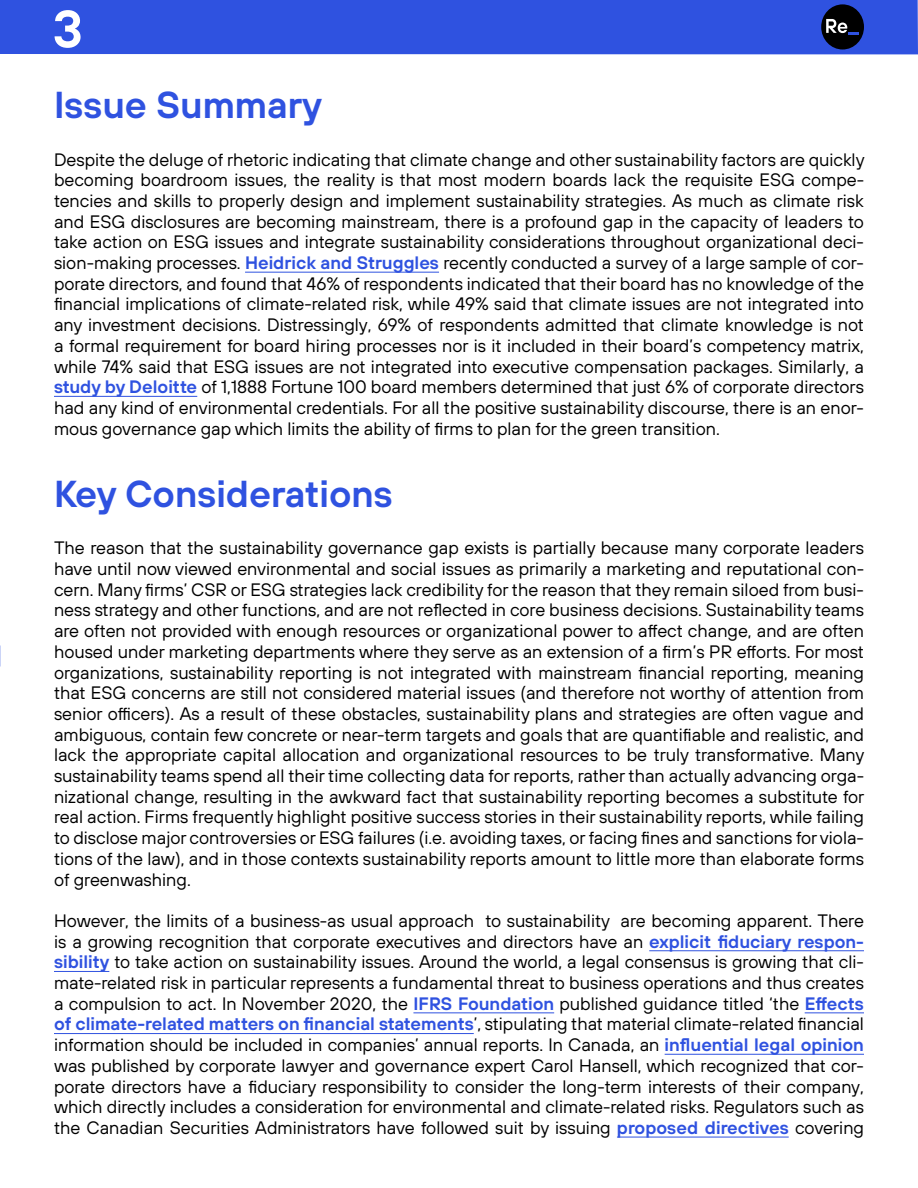
<style>
.page{position:relative;width:918px;height:1188px;background:#fff}
.page>*{position:absolute;margin:0;border:0;box-sizing:border-box;transform-origin:0 0}
.t1{font:600 52.5px "TT Hoves";color:#fff}
.t2{font:600 37.5px "TT Hoves";color:#2f52e0}
.t3{font:18px/20.7px "TT Hoves";color:#000;text-align:justify}
.s1{font-weight:600;color:#2f52e0}
</style>
<div class="page">
<div style="left:0;top:0;width:918px;height:54px;background:#2f52e0"></div>
<hr style="left:245px;top:272px;width:194px;height:1px;background:#2f52e0">
<hr style="left:54px;top:396px;width:143px;height:1px;background:#2f52e0">
<hr style="left:649px;top:950px;width:215px;height:1px;background:#2f52e0">
<hr style="left:54px;top:971px;width:55px;height:1px;background:#2f52e0">
<hr style="left:413px;top:1012px;width:141px;height:1px;background:#2f52e0">
<hr style="left:805px;top:1012px;width:59px;height:1px;background:#2f52e0">
<hr style="left:54px;top:1033px;width:420px;height:1px;background:#2f52e0">
<hr style="left:665px;top:1054px;width:199px;height:1px;background:#2f52e0">
<hr style="left:617px;top:1137px;width:172px;height:1px;background:#2f52e0">
<div style="left:821px;top:4px;width:43px;height:46px;background:#000;border-radius:50%"></div>
<svg style="left:826px;top:19px;width:33px;height:16px"></svg>
<h1 class="t1" style="left:53px;top:-6px;width:32px">3</h1>
<h2 class="t2" style="left:54px;top:80px;width:270px">Issue Summary</h2>
<p class="t3" style="left:54px;top:149px;width:812px">Despite the deluge of rhetoric indicating that climate change and other sustainability factors are quickly becoming boardroom issues, the reality is that most modern boards lack the requisite ESG compe&shy;tencies and skills to properly design and implement sustainability strategies. As much as climate risk and ESG disclosures are becoming mainstream, there is a profound gap in the capacity of leaders to take action on ESG issues and integrate sustainability considerations throughout organizational deci&shy;sion-making processes. <span class="s1">Heidrick and Struggles</span> recently conducted a survey of a large sample of cor&shy;porate directors, and found that 46% of respondents indicated that their board has no knowledge of the financial implications of climate-related risk, while 49% said that climate issues are not integrated into any investment decisions. Distressingly, 69% of respondents admitted that climate knowledge is not a formal requirement for board hiring processes nor is it included in their board’s competency matrix, while 74% said that ESG issues are not integrated into executive compensation packages. Similarly, a <span class="s1">study by Deloitte</span> of 1,1888 Fortune 100 board members determined that just 6% of corporate directors had any kind of environmental credentials. For all the positive sustainability discourse, there is an enor&shy;mous governance gap which limits the ability of firms to plan for the green transition.</p>
<h2 class="t2" style="left:54px;top:469px;width:340px">Key Considerations</h2>
<p class="t3" style="left:54px;top:537px;width:812px">The reason that the sustainability governance gap exists is partially because many corporate leaders have until now viewed environmental and social issues as primarily a marketing and reputational con&shy;cern. Many firms’ CSR or ESG strategies lack credibility for the reason that they remain siloed from busi&shy;ness strategy and other functions, and are not reflected in core business decisions. Sustainability teams are often not provided with enough resources or organizational power to affect change, and are often housed under marketing departments where they serve as an extension of a firm’s PR efforts. For most organizations, sustainability reporting is not integrated with mainstream financial reporting, meaning that ESG concerns are still not considered material issues (and therefore not worthy of attention from senior officers). As a result of these obstacles, sustainability plans and strategies are often vague and ambiguous, contain few concrete or near-term targets and goals that are quantifiable and realistic, and lack the appropriate capital allocation and organizational resources to be truly transformative. Many sustainability teams spend all their time collecting data for reports, rather than actually advancing orga&shy;nizational change, resulting in the awkward fact that sustainability reporting becomes a substitute for real action. Firms frequently highlight positive success stories in their sustainability reports, while failing to disclose major controversies or ESG failures (i.e. avoiding taxes, or facing fines and sanctions for viola&shy;tions of the law), and in those contexts sustainability reports amount to little more than elaborate forms of greenwashing.</p>
<p class="t3" style="left:54px;top:910px;width:812px">However, the limits of a business-as usual approach to sustainability are becoming apparent. There is a growing recognition that corporate executives and directors have an <span class="s1">explicit fiduciary respon&shy;sibility</span> to take action on sustainability issues. Around the world, a legal consensus is growing that cli&shy;mate-related risk in particular represents a fundamental threat to business operations and thus creates a compulsion to act. In November 2020, the <span class="s1">IFRS Foundation</span> published guidance titled ‘the <span class="s1">Effects of climate-related matters on financial statements</span>’, stipulating that material climate-related financial information should be included in companies’ annual reports. In Canada, an <span class="s1">influential legal opinion </span>was published by corporate lawyer and governance expert Carol Hansell, which recognized that cor&shy;porate directors have a fiduciary responsibility to consider the long-term interests of their company, which directly includes a consideration for environmental and climate-related risks. Regulators such as the Canadian Securities Administrators have followed suit by issuing <span class="s1">proposed directives</span> covering</p>
</div>
